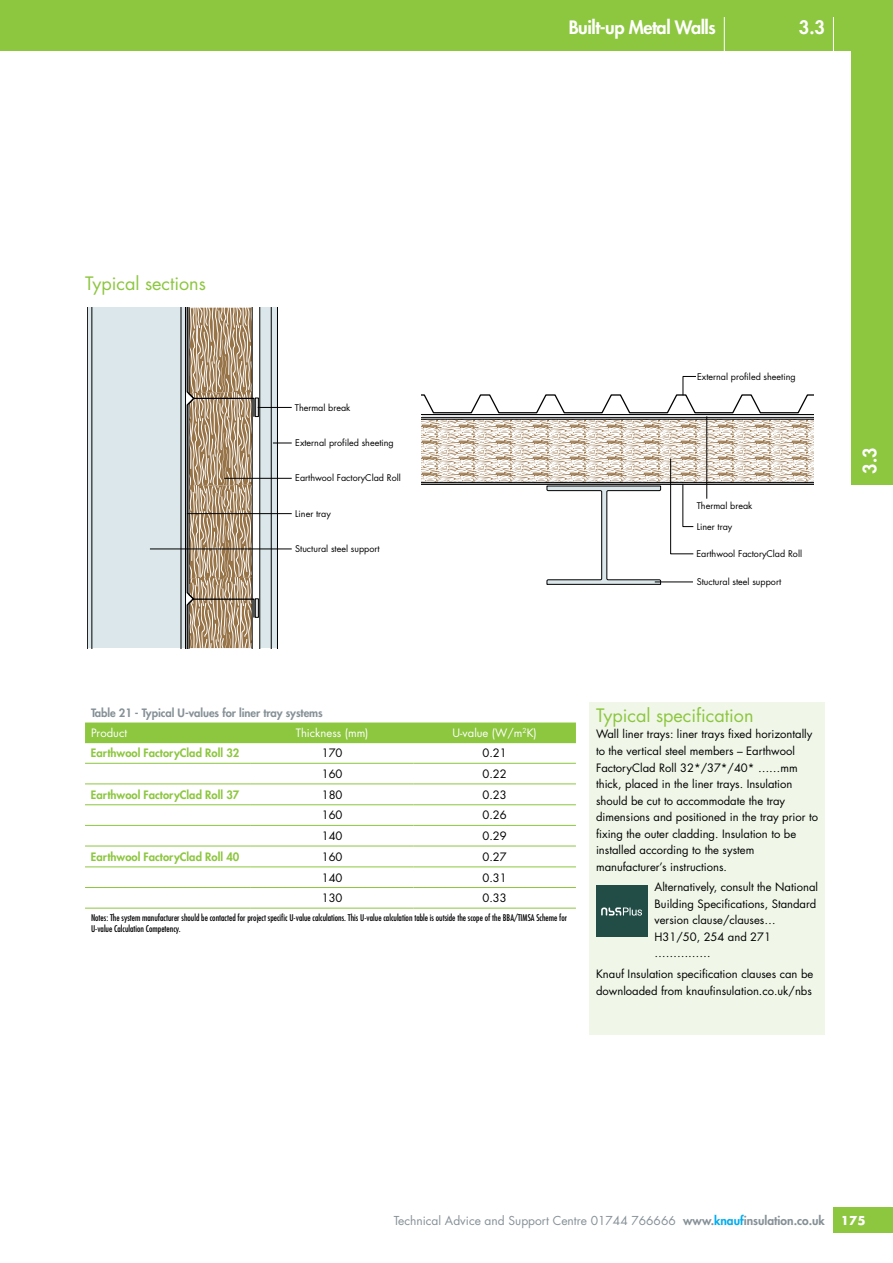
<style>
.page{position:relative;width:893px;height:1263px;background:#fff}
.page>*{position:absolute;margin:0;border:0;box-sizing:border-box;transform-origin:0 0}
.t1{font:18px "Futura LT";color:#8dc63f}
.t2{font:800 18px "Futura LT";letter-spacing:-.025em;color:#fff}
.t3{font:12px "Futura LT";color:#869197}
.t4{font:700 12px "Futura LT";color:#fff}
.t5{font:11.25px/16.5px "Futura LT";color:#000}
.t6{font:800 11.25px "Futura LT";color:#8dc63f}
.t7{font:800 11.25px "Futura LT";letter-spacing:-.005em;color:#869197}
.t8{font:11.25px "Futura LT";color:#fff}
.t9{font:9px "Futura";color:#000}
.t10{font:condensed 9px/10.8px "Futura LT";color:#000}
.s1{font-weight:800}
.s2{font-weight:800;color:#00aeef}
</style>
<div class="page">
<div style="left:833px;top:1208px;width:60px;height:25px;background:#8dc63f"></div>
<div style="left:0;top:0;width:893px;height:51px;background:#8dc63f"></div>
<hr style="left:724px;top:17px;width:1px;height:34px;background:#fff">
<hr style="left:833px;top:17px;width:1px;height:34px;background:#fff">
<div style="left:851px;top:0;width:42px;height:484px;background:#8dc63f"></div>
<div style="left:590px;top:702px;width:235px;height:333px;background:#f0f7e8"></div>
<div style="left:596px;top:886px;width:51px;height:51px;background:#214d46"></div>
<svg style="left:601px;top:907px;width:41px;height:8px"></svg>
<svg style="left:87px;top:308px;width:205px;height:340px;background:#c8c7c0"></svg>
<hr style="left:224px;top:478px;width:68px;height:1px;background:#000">
<hr style="left:187px;top:513px;width:105px;height:1px;background:#000">
<hr style="left:258px;top:407px;width:34px;height:1px;background:#000">
<hr style="left:150px;top:549px;width:142px;height:1px;background:#000">
<svg style="left:422px;top:376px;width:391px;height:209px"></svg>
<hr style="left:706px;top:416px;width:1px;height:83px;background:#000">
<hr style="left:655px;top:582px;width:38px;height:1px;background:#000">
<div style="left:85px;top:722px;width:491px;height:21px;background:#8dc63f"></div>
<hr style="left:85px;top:763px;width:166px;height:1px;background:#8dc63f">
<hr style="left:251px;top:763px;width:162px;height:1px;background:#8dc63f">
<hr style="left:413px;top:763px;width:163px;height:1px;background:#8dc63f">
<hr style="left:85px;top:783px;width:166px;height:1px;background:#8dc63f">
<hr style="left:251px;top:783px;width:162px;height:1px;background:#8dc63f">
<hr style="left:413px;top:783px;width:163px;height:1px;background:#8dc63f">
<hr style="left:85px;top:804px;width:166px;height:1px;background:#8dc63f">
<hr style="left:251px;top:804px;width:162px;height:1px;background:#8dc63f">
<hr style="left:413px;top:804px;width:163px;height:1px;background:#8dc63f">
<hr style="left:85px;top:825px;width:166px;height:1px;background:#8dc63f">
<hr style="left:251px;top:825px;width:162px;height:1px;background:#8dc63f">
<hr style="left:413px;top:825px;width:163px;height:1px;background:#8dc63f">
<hr style="left:85px;top:846px;width:166px;height:1px;background:#8dc63f">
<hr style="left:251px;top:846px;width:162px;height:1px;background:#8dc63f">
<hr style="left:413px;top:846px;width:163px;height:1px;background:#8dc63f">
<hr style="left:85px;top:866px;width:166px;height:1px;background:#8dc63f">
<hr style="left:251px;top:866px;width:162px;height:1px;background:#8dc63f">
<hr style="left:413px;top:866px;width:163px;height:1px;background:#8dc63f">
<hr style="left:85px;top:887px;width:166px;height:1px;background:#8dc63f">
<hr style="left:251px;top:887px;width:162px;height:1px;background:#8dc63f">
<hr style="left:413px;top:887px;width:163px;height:1px;background:#8dc63f">
<hr style="left:85px;top:908px;width:166px;height:1px;background:#8dc63f">
<hr style="left:251px;top:908px;width:162px;height:1px;background:#8dc63f">
<hr style="left:413px;top:908px;width:163px;height:1px;background:#8dc63f">
<h1 class="t2" style="left:569px;top:15px;width:149px">Built-up Metal Walls</h1>
<h1 class="t2" style="left:799px;top:15px;width:28px">3.3</h1>
<h1 class="t1" style="left:85px;top:272px;width:122px">Typical sections</h1>
<p class="t9" style="left:295px;top:402px;width:57px">Thermal break</p>
<p class="t9" style="left:295px;top:437px;width:100px">External profiled sheeting</p>
<p class="t9" style="left:295px;top:472px;width:107px">Earthwool FactoryClad Roll</p>
<p class="t9" style="left:295px;top:508px;width:37px">Liner tray</p>
<p class="t9" style="left:295px;top:543px;width:86px">Stuctural steel support</p>
<p class="t9" style="left:697px;top:370px;width:100px">External profiled sheeting</p>
<p class="t9" style="left:697px;top:500px;width:57px">Thermal break</p>
<p class="t9" style="left:697px;top:520px;width:37px">Liner tray</p>
<p class="t9" style="left:696px;top:548px;width:107px">Earthwool FactoryClad Roll</p>
<p class="t9" style="left:697px;top:575px;width:86px">Stuctural steel support</p>
<h1 class="t2" style="left:858px;top:474px;width:28px;rotate:-90deg">3.3</h1>
<p class="t7" style="left:91px;top:705px;width:233px">Table 21 - Typical U-values for liner tray systems</p>
<p class="t8" style="left:91px;top:726px;width:38px">Product</p>
<p class="t8" style="left:296px;top:726px;width:74px">Thickness (mm)</p>
<p class="t8" style="left:453px;top:726px;width:86px">U-value (W/m<sup>2</sup>K)</p>
<p class="t6" style="left:91px;top:746px;width:150px">Earthwool FactoryClad Roll 32</p>
<p class="t5" style="left:322px;top:745px;width:22px">170</p>
<p class="t5" style="left:483px;top:745px;width:26px">0.21</p>
<p class="t5" style="left:322px;top:766px;width:22px">160</p>
<p class="t5" style="left:483px;top:766px;width:26px">0.22</p>
<p class="t6" style="left:91px;top:787px;width:150px">Earthwool FactoryClad Roll 37</p>
<p class="t5" style="left:322px;top:786px;width:22px">180</p>
<p class="t5" style="left:483px;top:786px;width:26px">0.23</p>
<p class="t5" style="left:322px;top:807px;width:22px">160</p>
<p class="t5" style="left:483px;top:807px;width:26px">0.26</p>
<p class="t5" style="left:322px;top:828px;width:22px">140</p>
<p class="t5" style="left:483px;top:828px;width:26px">0.29</p>
<p class="t6" style="left:91px;top:849px;width:150px">Earthwool FactoryClad Roll 40</p>
<p class="t5" style="left:322px;top:848px;width:22px">160</p>
<p class="t5" style="left:483px;top:848px;width:26px">0.27</p>
<p class="t5" style="left:322px;top:869px;width:22px">140</p>
<p class="t5" style="left:483px;top:869px;width:26px">0.31</p>
<p class="t5" style="left:322px;top:890px;width:22px">130</p>
<p class="t5" style="left:483px;top:890px;width:26px">0.33</p>
<p class="t10" style="left:91px;top:912px;width:478px">Notes: The system manufacturer should be contacted for project specific U-value calculations. This U-value calculation table is outside the scope of the BBA/TIMSA Scheme for<br>U-value Calculation Competency.</p>
<h1 class="t1" style="left:596px;top:704px;width:159px">Typical specification</h1>
<p class="t5" style="left:596px;top:726px;width:223px">Wall liner trays: liner trays fixed horizontally to the vertical steel members – Earthwool FactoryClad Roll 32*/37*/40* ……mm thick, placed in the liner trays. Insulation should be cut to accommodate the tray dimensions and positioned in the tray prior to fixing the outer cladding. Insulation to be installed according to the system manufacturer’s instructions.</p>
<p class="t5" style="left:655px;top:879px;width:165px">Alternatively, consult the National<br>Building Specifications, Standard version clause/clauses…<br>H31/50, 254 and 271 ……………</p>
<p class="t5" style="left:596px;top:966px;width:219px">Knauf Insulation specification clauses can be downloaded from knaufinsulation.co.uk/nbs</p>
<p class="t9" style="left:499px;top:915px;width:107px">Earthwool FactoryClad Roll</p>
<p class="t3" style="left:394px;top:1213px;width:433px">Technical Advice and Support Centre 01744 766666 <span class="s1">www.</span><span class="s2">knauf</span><span class="s1">insulation.co.uk</span></p>
<p class="t4" style="left:841px;top:1213px;width:26px">175</p>
</div>
